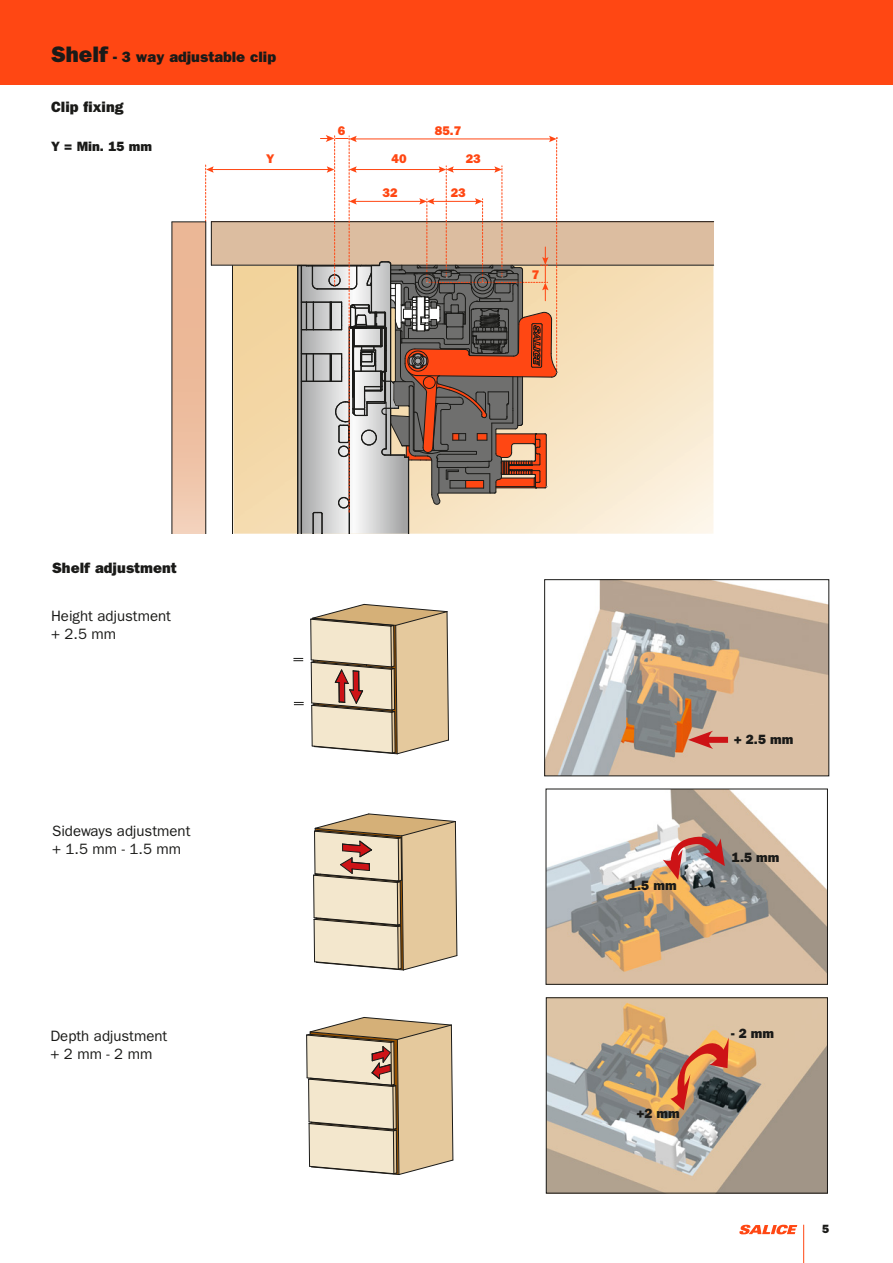
<style>
.page{position:relative;width:893px;height:1263px;background:#fff}
.page>*{position:absolute;margin:0;border:0;box-sizing:border-box;transform-origin:0 0}
.t1{font:15px/18px "ITC Franklin Gothic Std";color:#1a1a18}
.t2{font:15px "ITC Franklin Gothic Std Hvy";color:#1a1a18}
.t3{font:13.5px "ITC Franklin Gothic Std Hvy";color:#1a1a18}
.t4{font:12.6px "ITC Franklin Gothic Std Hvy";color:#ff4713}
.t5{font:12px "ITC Franklin Gothic Std Hvy";color:#1a1a18}
.s1{font-size:22.5px}
</style>
<div class="page">
<div style="left:0;top:0;width:893px;height:85px;background:#ff4713"></div>
<div style="left:172px;top:222px;width:33px;height:312px;background:linear-gradient(to bottom,#eab18d,#f1cab0)"></div>
<div style="left:211px;top:222px;width:503px;height:43px;background:#dcbda0"></div>
<hr style="left:211px;top:222px;width:1px;height:43px;background:#1a1a18">
<hr style="left:171px;top:222px;width:1px;height:312px;background:#1a1a18">
<hr style="left:205px;top:222px;width:1px;height:312px;background:#1a1a18">
<hr style="left:232px;top:266px;width:1px;height:268px;background:#1a1a18">
<hr style="left:211px;top:265px;width:503px;height:1px;background:#1a1a18">
<hr style="left:211px;top:221px;width:503px;height:1px;background:#1a1a18">
<hr style="left:212px;top:169px;width:117px;height:1px;background:#ff4713">
<svg style="left:205px;top:165px;width:9px;height:57px"></svg>
<hr style="left:297px;top:265px;width:1px;height:269px;background:#1a1a18">
<svg style="left:298px;top:135px;width:260px;height:399px"></svg>
<hr style="left:172px;top:221px;width:34px;height:1px;background:#1a1a18">
<img style="left:546px;top:581px;width:281px;height:193px">
<div style="left:544px;top:579px;width:285px;height:197px;border:1px solid #1a1a18"></div>
<div style="left:703px;top:737px;width:25px;height:6px;background:#cd1316"></div>
<svg style="left:688px;top:731px;width:25px;height:18px"></svg>
<svg style="left:310px;top:603px;width:139px;height:152px"></svg>
<svg style="left:293px;top:658px;width:10px;height:3px"></svg>
<svg style="left:294px;top:702px;width:10px;height:3px"></svg>
<img style="left:548px;top:999px;width:278px;height:192px">
<div style="left:546px;top:997px;width:282px;height:196px;border:1px solid #1a1a18"></div>
<svg style="left:670px;top:1000px;width:61px;height:125px"></svg>
<svg style="left:306px;top:1017px;width:148px;height:158px"></svg>
<svg style="left:313px;top:813px;width:145px;height:158px"></svg>
<img style="left:548px;top:791px;width:278px;height:192px">
<div style="left:546px;top:789px;width:282px;height:196px;border:1px solid #1a1a18"></div>
<svg style="left:663px;top:819px;width:63px;height:66px"></svg>
<hr style="left:803px;top:1225px;width:1px;height:38px;background:#ff4713">
<svg style="left:739px;top:1225px;width:58px;height:9px"></svg>
<p class="t2" style="left:51px;top:48px;width:226px"><span class="s1">Shelf</span> - 3 way adjustable clip</p>
<p class="t2" style="left:51px;top:98px;width:74px">Clip fixing</p>
<p class="t3" style="left:51px;top:138px;width:102px">Y = Min. 15 mm</p>
<p class="t4" style="left:338px;top:123px;width:9px">6</p>
<p class="t4" style="left:435px;top:123px;width:28px">85.7</p>
<p class="t4" style="left:266px;top:152px;width:10px">Y</p>
<p class="t4" style="left:392px;top:152px;width:17px">40</p>
<p class="t4" style="left:466px;top:152px;width:17px">23</p>
<p class="t4" style="left:383px;top:185px;width:17px">32</p>
<p class="t4" style="left:451px;top:185px;width:17px">23</p>
<p class="t4" style="left:532px;top:267px;width:9px">7</p>
<p class="t2" style="left:52px;top:559px;width:126px">Shelf adjustment</p>
<p class="t1" style="left:51px;top:607px;width:121px">Height adjustment + 2.5 mm</p>
<p class="t1" style="left:52px;top:822px;width:140px">Sideways adjustment + 1.5 mm - 1.5 mm</p>
<p class="t1" style="left:50px;top:1027px;width:119px">Depth adjustment + 2 mm - 2 mm</p>
<p class="t3" style="left:629px;top:877px;width:49px">1.5 mm</p>
<p class="t3" style="left:734px;top:731px;width:61px">+ 2.5 mm</p>
<p class="t3" style="left:732px;top:849px;width:49px">1.5 mm</p>
<p class="t3" style="left:636px;top:1106px;width:45px">+2 mm</p>
<p class="t3" style="left:731px;top:1025px;width:44px">- 2 mm</p>
<p class="t5" style="left:822px;top:1222px;width:9px">5</p>
</div>
